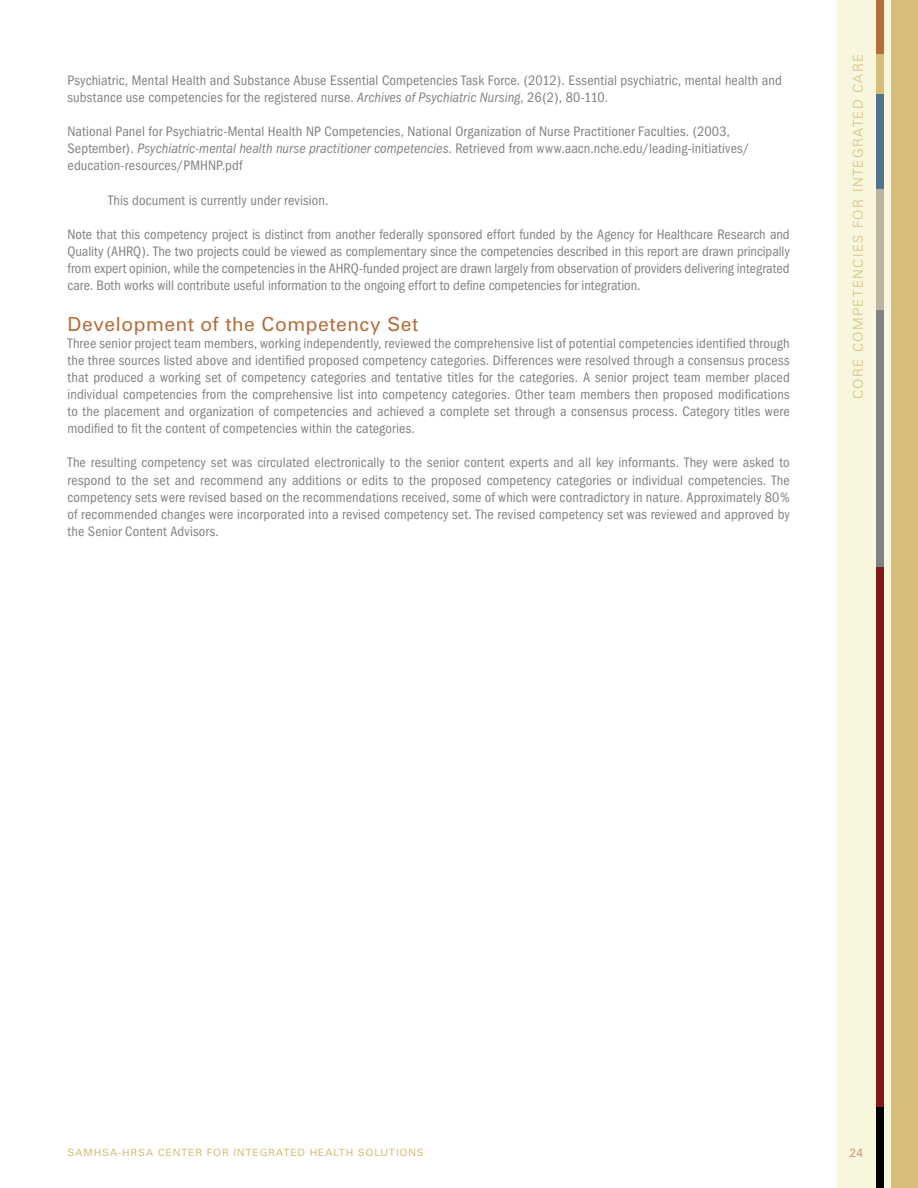
<style>
.page{position:relative;width:918px;height:1188px;background:#fff}
.page>*{position:absolute;margin:0;border:0;box-sizing:border-box;transform-origin:0 0}
.t1{font:19.5px "Zurich BT";letter-spacing:.03em;color:#b56d3a}
.t2{font:condensed 14.25px/17.1px "Franklin Gothic";letter-spacing:.01em;color:#808285;text-align:justify}
.t3{font:300 13.5px "Zurich BT";letter-spacing:.1em;color:#d7bd78}
.t4{font:12px "Zurich BT";color:#ce9d78}
.t5{font:10.05px "Zurich BT";letter-spacing:.075em;color:#d7bd78;scale:1.04 1}
.s1{font-style:italic}
</style>
<div class="page">
<div style="left:837px;top:0;width:81px;height:1188px;background:#f9f6de"></div>
<div style="left:891px;top:0;width:27px;height:1188px;background:#d7bd78"></div>
<div style="left:877px;top:567px;width:7px;height:540px;background:#84181a"></div>
<div style="left:877px;top:1107px;width:7px;height:81px;background:#000"></div>
<div style="left:877px;top:0;width:7px;height:54px;background:#b56d3a"></div>
<div style="left:877px;top:54px;width:7px;height:40px;background:#d7bd78"></div>
<div style="left:877px;top:94px;width:7px;height:95px;background:#50738e"></div>
<div style="left:877px;top:189px;width:7px;height:121px;background:#bbb2a2"></div>
<div style="left:877px;top:310px;width:7px;height:257px;background:#808285"></div>
<p class="t2" style="left:68px;top:72px;width:716px">Psychiatric, Mental Health and Substance Abuse Essential Competencies Task Force. (2012). Essential psychiatric, mental health and substance use competencies for the registered nurse. <span class="s1">Archives of Psychiatric Nursing</span>, 26(2), 80-110.</p>
<p class="t2" style="left:68px;top:123px;width:684px;text-align:left">National Panel for Psychiatric-Mental Health NP Competencies, National Organization of Nurse Practitioner Faculties. (2003,<br>September). <span class="s1">Psychiatric-mental health nurse practitioner competencies</span>. Retrieved from www.aacn.nche.edu/leading-initiatives/ education-resources/PMHNP.pdf</p>
<p class="t2" style="left:108px;top:192px;width:222px">This document is currently under revision.</p>
<p class="t2" style="left:68px;top:226px;width:724px">Note that this competency project is distinct from another federally sponsored effort funded by the Agency for Healthcare Research and Quality (AHRQ). The two projects could be viewed as complementary since the competencies described in this report are drawn principally from expert opinion, while the competencies in the AHRQ-funded project are drawn largely from observation of providers delivering integrated care. Both works will contribute useful information to the ongoing effort to define competencies for integration.</p>
<h1 class="t1" style="left:68px;top:312px;width:352px">Development of the Competency Set</h1>
<p class="t2" style="left:68px;top:335px;width:724px">Three senior project team members, working independently, reviewed the comprehensive list of potential competencies identified through the three sources listed above and identified proposed competency categories. Differences were resolved through a consensus process that produced a working set of competency categories and tentative titles for the categories. A senior project team member placed individual competencies from the comprehensive list into competency categories. Other team members then proposed modifications to the placement and organization of competencies and achieved a complete set through a consensus process. Category titles were modified to fit the content of competencies within the categories.</p>
<p class="t2" style="left:68px;top:454px;width:724px">The resulting competency set was circulated electronically to the senior content experts and all key informants. They were asked to respond to the set and recommend any additions or edits to the proposed competency categories or individual competencies. The competency sets were revised based on the recommendations received, some of which were contradictory in nature. Approximately 80% of recommended changes were incorporated into a revised competency set. The revised competency set was reviewed and approved by the Senior Content Advisors.</p>
<p class="t3" style="left:850px;top:399px;width:347px;rotate:-90deg">CORE COMPETENCIES FOR INTEGRATED CARE</p>
<p class="t5" style="left:68px;top:1146px;width:344px">SAMHSA-HRSA CENTER FOR INTEGRATED HEALTH SOLUTIONS</p>
<p class="t4" style="left:850px;top:1145px;width:15px">24</p>
</div>
